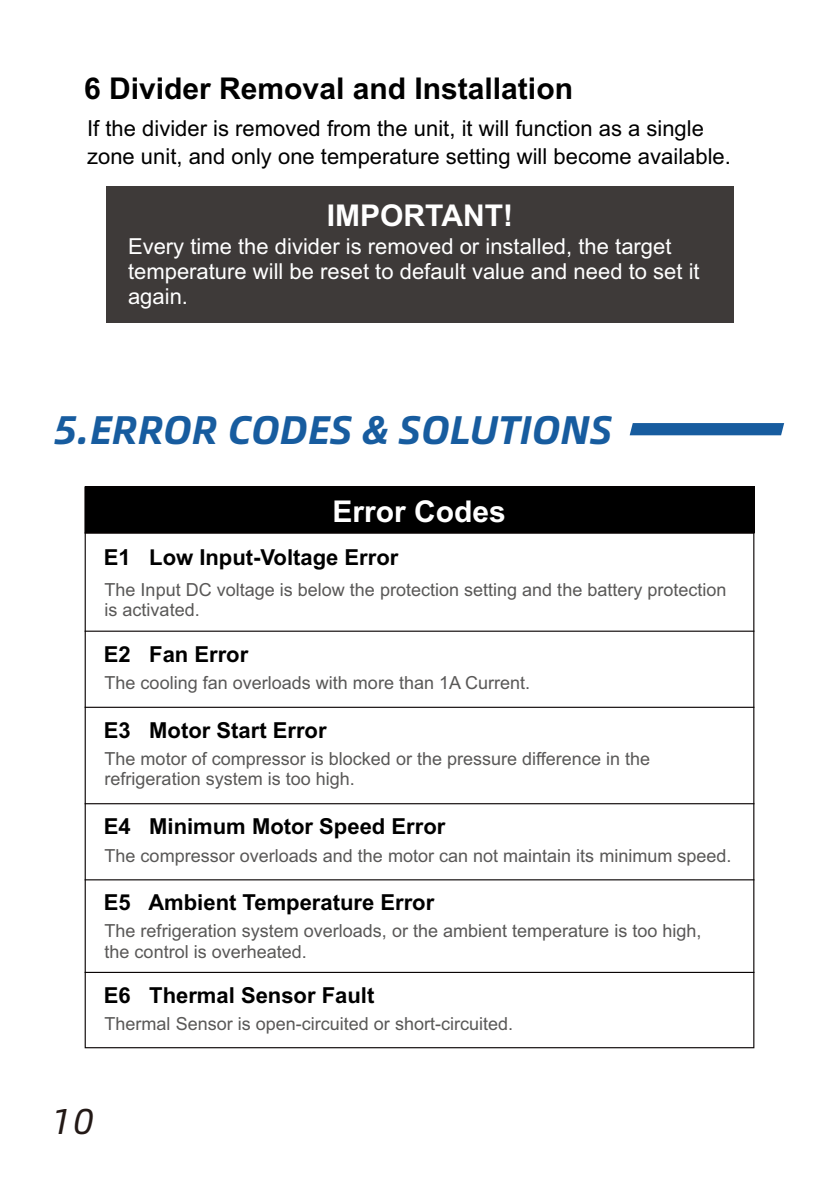
<style>
.page{position:relative;width:840px;height:1191px;background:#fff}
.page>*{position:absolute;margin:0;border:0;box-sizing:border-box;transform-origin:0 0}
.t1{font:italic 700 40px "Alibaba Sans";color:#175c9f}
.t2{font:italic 36px "Alibaba Sans";color:#231916}
.t3{font:700 30px "Arial";color:#000}
.t4{font:700 30px "Arial";color:#fff}
.t5{font:700 22px "Arial";color:#000}
.t6{font:22px/28.2px "Arial";color:#000}
.t7{font:22px/24.6px "Arial";color:#fff}
.t8{font:18px/20.2px "Arial";color:#595857}
</style>
<div class="page">
<div style="left:106px;top:186px;width:626px;height:137px;background:#3e3a39"></div>
<svg style="left:629px;top:423px;width:154px;height:12px;background:#1c5fa1"></svg>
<svg style="left:85px;top:533px;width:669px;height:515px"></svg>
<div style="left:85px;top:486px;width:669px;height:46px;background:#000"></div>
<hr style="left:85px;top:532px;width:669px;height:1px;background:#060101">
<hr style="left:85px;top:630px;width:669px;height:2px;background:#060101">
<hr style="left:85px;top:706px;width:669px;height:2px;background:#060101">
<hr style="left:85px;top:803px;width:669px;height:1px;background:#060101">
<hr style="left:85px;top:879px;width:669px;height:1px;background:#060101">
<hr style="left:85px;top:971px;width:669px;height:2px;background:#060101">
<h3 class="t3" style="left:84px;top:77px;width:490px">6 Divider Removal and Installation</h3>
<p class="t6" style="left:87px;top:116px;width:645px">If the divider is removed from the unit, it will function as a single zone unit, and only one temperature setting will become available.</p>
<h3 class="t4" style="left:326px;top:204px;width:188px">IMPORTANT!</h3>
<p class="t7" style="left:128px;top:236px;width:573px">Every time the divider is removed or installed, the target temperature will be reset to default value and need to set it again.</p>
<h1 class="t1" style="left:53px;top:412px;width:560px">5.ERROR CODES &amp; SOLUTIONS</h1>
<h3 class="t4" style="left:332px;top:500px;width:175px">Error Codes</h3>
<p class="t5" style="left:104px;top:549px;width:296px">E1 Low Input-Voltage Error</p>
<p class="t8" style="left:104px;top:581px;width:623px">The Input DC voltage is below the protection setting and the battery protection is activated.</p>
<p class="t5" style="left:104px;top:645px;width:146px">E2 Fan Error</p>
<p class="t8" style="left:104px;top:674px;width:427px">The cooling fan overloads with more than 1A Current.</p>
<p class="t5" style="left:104px;top:722px;width:224px">E3 Motor Start Error</p>
<p class="t8" style="left:104px;top:750px;width:546px">The motor of compressor is blocked or the pressure difference in the refrigeration system is too high.</p>
<p class="t5" style="left:104px;top:818px;width:343px">E4 Minimum Motor Speed Error</p>
<p class="t8" style="left:104px;top:847px;width:628px">The compressor overloads and the motor can not maintain its minimum speed.</p>
<p class="t5" style="left:104px;top:894px;width:332px">E5 Ambient Temperature Error</p>
<p class="t8" style="left:104px;top:922px;width:598px">The refrigeration system overloads, or the ambient temperature is too high, the control is overheated.</p>
<p class="t5" style="left:104px;top:987px;width:272px">E6 Thermal Sensor Fault</p>
<p class="t8" style="left:104px;top:1015px;width:410px">Thermal Sensor is open-circuited or short-circuited.</p>
<h2 class="t2" style="left:51px;top:1106px;width:44px">10</h2>
</div>
